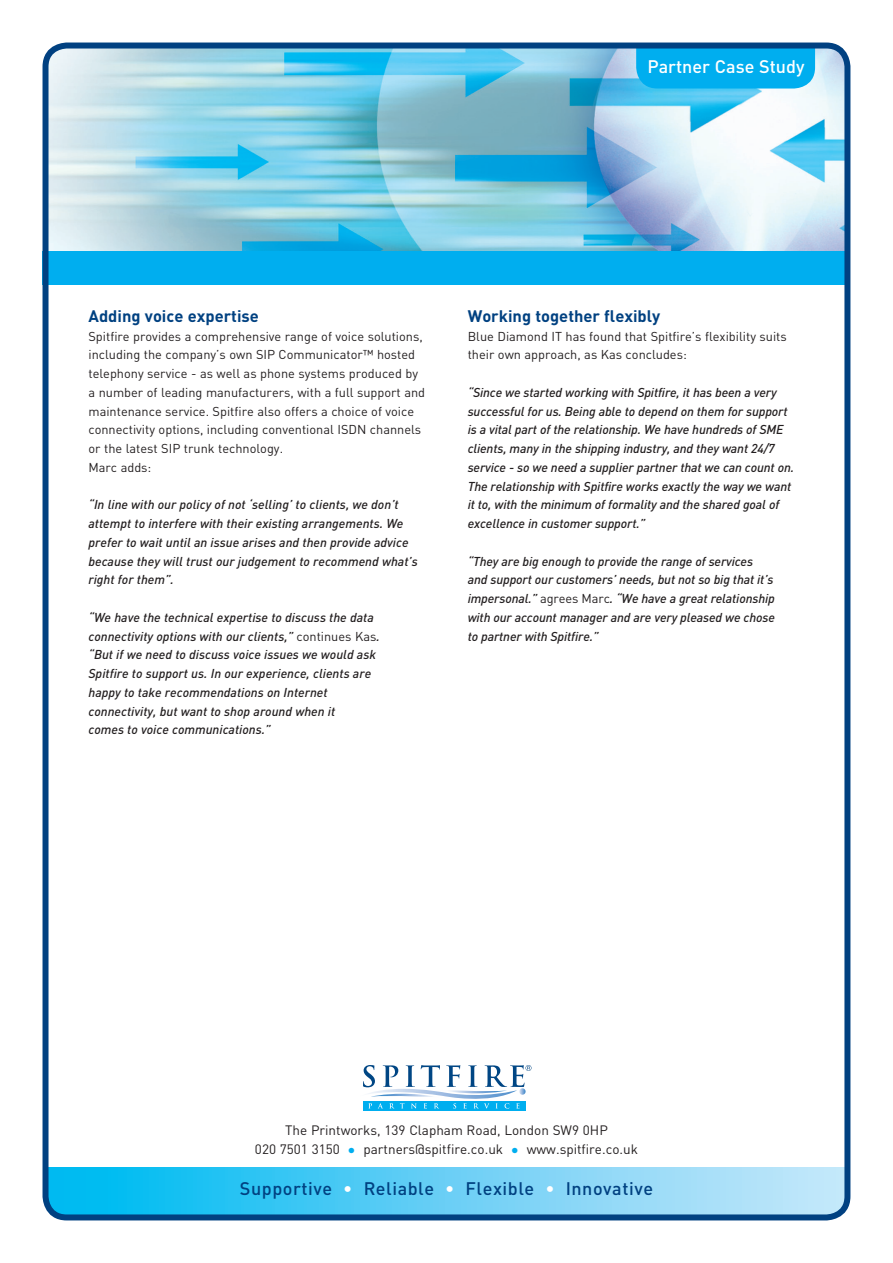
<style>
.page{position:relative;width:893px;height:1263px;background:#fff}
.page>*{position:absolute;margin:0;border:0;box-sizing:border-box;transform-origin:0 0}
.t1{font:500 18px "DIN";letter-spacing:.03em;color:#014181}
.t2{font:500 18px "DIN";color:#fff}
.t3{font:700 16.5px "DIN";color:#014181}
.t4{font:13.5px/19.8px "DIN";color:#231f20;text-align:center}
.t5{font:italic 500 12.75px/18.8px "DIN";letter-spacing:-.01em;color:#231f20}
.t6{font:12.75px/18.8px "DIN";color:#231f20}
.s1{font-weight:400;font-style:normal}
.s2{font-size:16.5px;color:#00aeef}
.s3{color:#fff}
</style>
<div class="page">
<svg style="left:46px;top:1167px;width:802px;height:51px;background:#63cff5"></svg>
<div style="left:363px;top:1101px;width:163px;height:10px;background:#00aeef"></div>
<svg style="left:363px;top:1065px;width:168px;height:43px"></svg>
<img style="left:46px;top:46px;width:801px;height:206px">
<div style="left:43px;top:252px;width:807px;height:33px;background:#00aeef"></div>
<div style="left:636px;top:12px;width:179px;height:77px;background:#00aeef;border-radius:21px"></div>
<div style="left:570px;top:4px;width:296px;height:39px;background:#fff"></div>
<div style="left:43px;top:43px;width:807px;height:1177px;border:6px solid #014181;border-radius:21px"></div>
<h1 class="t2" style="left:647px;top:55px;width:159px">Partner Case Study</h1>
<p class="t3" style="left:88px;top:305px;width:172px">Adding voice expertise</p>
<p class="t6" style="left:88px;top:326px;width:338px">Spitfire provides a comprehensive range of voice solutions, including the company’s own SIP Communicator™ hosted telephony service - as well as phone systems produced by a number of leading manufacturers, with a full support and maintenance service. Spitfire also offers a choice of voice connectivity options, including conventional ISDN channels or the latest SIP trunk technology.<br>Marc adds:</p>
<p class="t5" style="left:88px;top:495px;width:331px">“In line with our policy of not ‘selling’ to clients, we don’t attempt to interfere with their existing arrangements. We prefer to wait until an issue arises and then provide advice because they will trust our judgement to recommend what’s right for them”.</p>
<p class="t5" style="left:88px;top:607px;width:293px">“We have the technical expertise to discuss the data connectivity options with our clients,” <span class="s1">continues Kas</span>. “But if we need to discuss voice issues we would ask Spitfire to support us. In our experience, clients are happy to take recommendations on Internet connectivity, but want to shop around when it<br>comes to voice communications.”</p>
<p class="t3" style="left:468px;top:305px;width:194px">Working together flexibly</p>
<p class="t6" style="left:468px;top:326px;width:321px">Blue Diamond IT has found that Spitfire’s flexibility suits their own approach, as Kas concludes:</p>
<p class="t5" style="left:468px;top:382px;width:328px">“Since we started working with Spitfire, it has been a very successful for us. Being able to depend on them for support is a vital part of the relationship. We have hundreds of SME clients, many in the shipping industry, and they want 24/7 service - so we need a supplier partner that we can count on.<br>The relationship with Spitfire works exactly the way we want it to, with the minimum of formality and the shared goal of excellence in customer support.”</p>
<p class="t5" style="left:468px;top:551px;width:309px">“They are big enough to provide the range of services and support our customers’ needs, but not so big that it’s impersonal.” <span class="s1">agrees Marc</span>. “We have a great relationship with our account manager and are very pleased we chose to partner with Spitfire.”</p>
<p class="t4" style="left:255px;top:1119px;width:385px">The Printworks, 139 Clapham Road, London SW9 0HP<br>020 7501 3150 <span class="s2">•</span> partners@spitfire.co.uk <span class="s2">•</span> www.spitfire.co.uk</p>
<h1 class="t1" style="left:240px;top:1176px;width:415px">Supportive <span class="s3">•</span> Reliable <span class="s3">•</span> Flexible <span class="s3">•</span> Innovative</h1>
</div>
